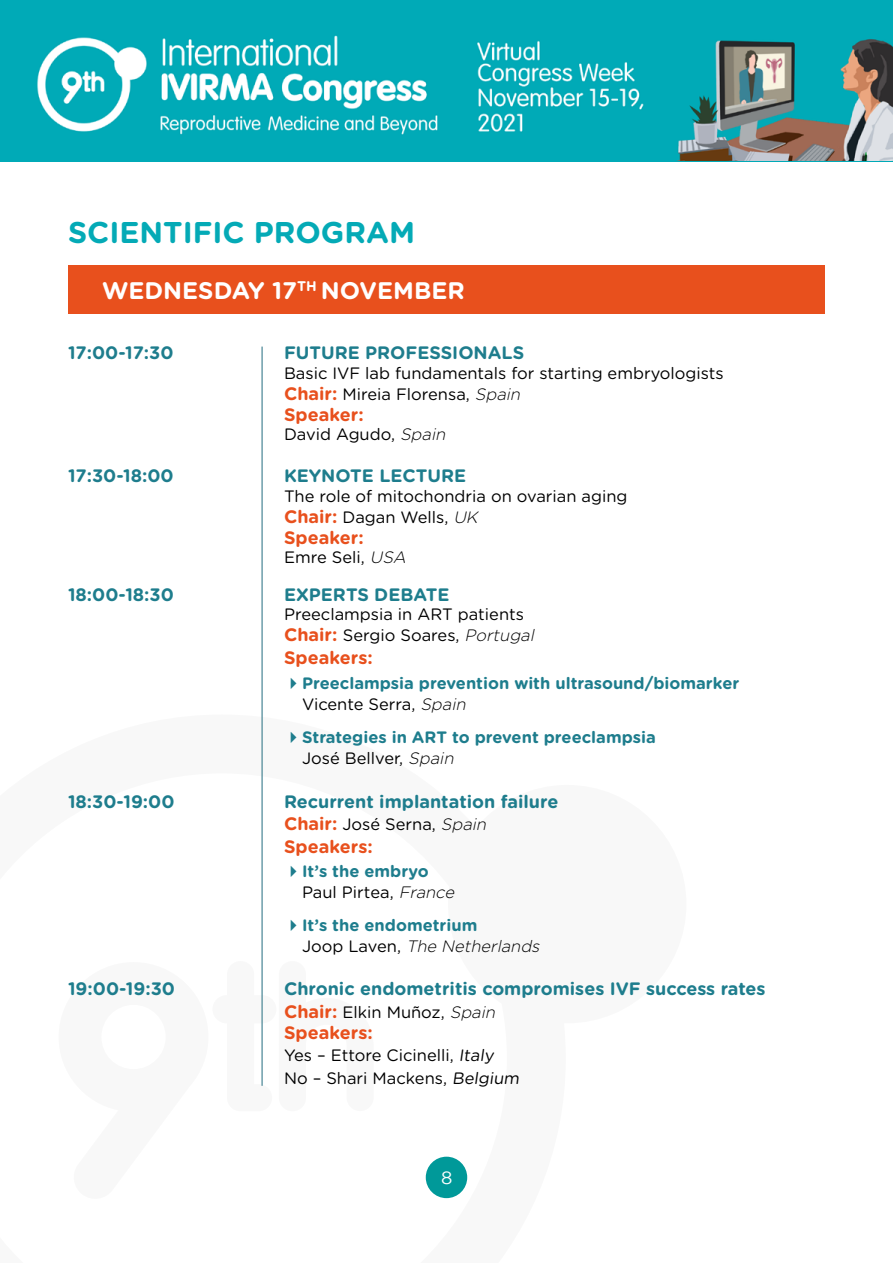
<style>
.page{position:relative;width:893px;height:1263px;background:#fff}
.page>*{position:absolute;margin:0;border:0;box-sizing:border-box;transform-origin:0 0}
.t1{font:700 30px "Gotham Rounded";color:#04aab6}
.t2{font:700 24px "Gotham Rounded";color:#fff}
.t3{font:700 18px "Gotham Rounded";color:#1e7d8d}
.t4{font:700 18px "Gotham Rounded";color:#e8501d}
.t5{font:18px "Gotham";color:#fff}
.t6{font:16.5px/21px "Gotham Rounded";color:#000}
.t7{font:700 16.5px/21px "Gotham Rounded";color:#1e7d8d}
.s1{font-weight:700;font-size:18px;color:#e8501d}
.s2{font-weight:300;font-style:italic}
.s3{font-weight:400;color:#000}
.s4{font-weight:300;font-style:italic;color:#000}
</style>
<div class="page">
<div style="left:0;top:0;width:893px;height:162px;background:#00aab7"></div>
<img style="left:37px;top:35px;width:856px;height:126px">
<div style="left:68px;top:265px;width:757px;height:49px;background:#e8501d"></div>
<hr style="left:261px;top:347px;width:2px;height:739px;background:#3c7d8d">
<h1 class="t1" style="left:68px;top:210px;width:349px">SCIENTIFIC PROGRAM</h1>
<h2 class="t2" style="left:102px;top:273px;width:364px">WEDNESDAY 17<sup>TH</sup> NOVEMBER</h2>
<p class="t3" style="left:68px;top:340px;width:107px">17:00-17:30</p>
<p class="t3" style="left:284px;top:340px;width:242px">FUTURE PROFESSIONALS</p>
<p class="t6" style="left:284px;top:362px;width:441px">Basic IVF lab fundamentals for starting embryologists<br><span class="s1">Chair:</span> Mireia Florensa, <span class="s2">Spain</span></p>
<p class="t4" style="left:284px;top:401px;width:81px">Speaker:</p>
<p class="t6" style="left:284px;top:423px;width:167px">David Agudo, <span class="s2">Spain</span></p>
<p class="t3" style="left:68px;top:463px;width:107px">17:30-18:00</p>
<p class="t3" style="left:284px;top:463px;width:184px">KEYNOTE LECTURE</p>
<p class="t6" style="left:284px;top:485px;width:345px">The role of mitochondria on ovarian aging<br><span class="s1">Chair:</span> Dagan Wells, <span class="s2">UK</span></p>
<p class="t4" style="left:284px;top:524px;width:81px">Speaker:</p>
<p class="t6" style="left:284px;top:546px;width:128px">Emre Seli, <span class="s2">USA</span></p>
<p class="t3" style="left:68px;top:581px;width:107px">18:00-18:30</p>
<p class="t3" style="left:284px;top:581px;width:167px">EXPERTS DEBATE</p>
<p class="t6" style="left:284px;top:603px;width:256px">Preeclampsia in ART patients<br><span class="s1">Chair:</span> Sergio Soares, <span class="s2">Portugal</span></p>
<p class="t4" style="left:284px;top:644px;width:90px">Speakers:</p>
<p class="t7" style="left:302px;top:672px;width:439px;text-indent:-18px">✔Preeclampsia prevention with ultrasound/biomarker<br><span class="s3">Vicente Serra,</span> <span class="s4">Spain</span></p>
<p class="t7" style="left:302px;top:726px;width:355px;text-indent:-18px">✔Strategies in ART to prevent preeclampsia<br><span class="s3">José Bellver,</span> <span class="s4">Spain</span></p>
<p class="t3" style="left:68px;top:788px;width:108px">18:30-19:00</p>
<p class="t3" style="left:284px;top:788px;width:276px">Recurrent implantation failure</p>
<p class="t6" style="left:284px;top:813px;width:208px"><span class="s1">Chair:</span> José Serna, <span class="s2">Spain</span></p>
<p class="t4" style="left:284px;top:833px;width:90px">Speakers:</p>
<p class="t7" style="left:302px;top:860px;width:158px;text-indent:-18px">✔It’s the embryo<br><span class="s3">Paul Pirtea,</span> <span class="s4">France</span></p>
<p class="t7" style="left:302px;top:914px;width:243px;text-indent:-18px">✔It’s the endometrium<br><span class="s3">J o o p L a v e n ,</span> <span class="s4">The Netherlands</span></p>
<p class="t3" style="left:68px;top:976px;width:109px">19:00-19:30</p>
<p class="t3" style="left:284px;top:976px;width:483px">Chronic endometritis compromises IVF success rates</p>
<p class="t6" style="left:284px;top:1001px;width:217px"><span class="s1">Chair:</span> Elkin Muñoz, <span class="s2">Spain</span></p>
<p class="t4" style="left:284px;top:1019px;width:90px">Speakers:</p>
<p class="t6" style="left:284px;top:1043px;width:240px;line-height:22.5px">Yes – Ettore Cicinelli, Italy<br>No – Shari Mackens, Belgium</p>
<p class="t5" style="left:441px;top:1166px;width:13px">8</p>
</div>
